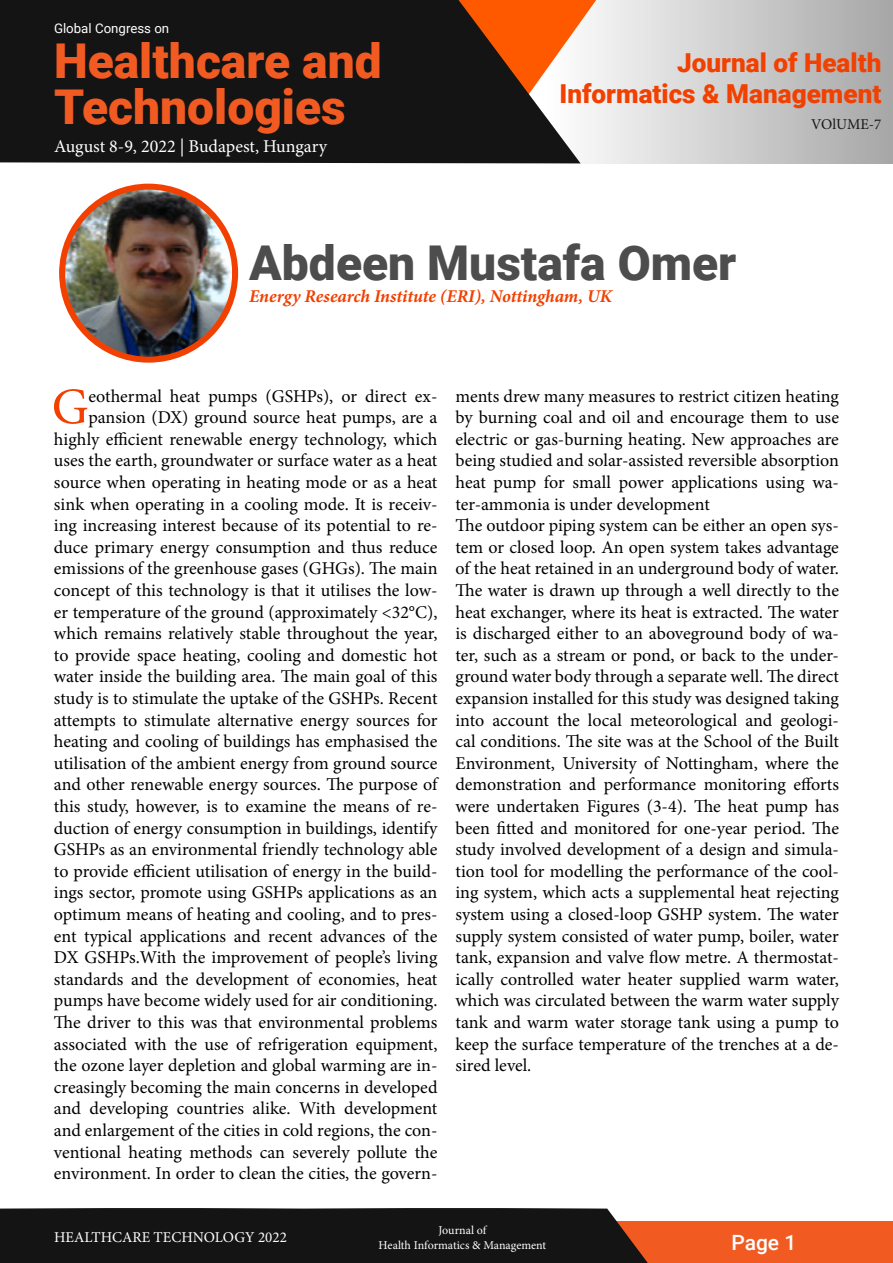
<style>
.page{position:relative;width:893px;height:1263px;background:#fff}
.page>*{position:absolute;margin:0;border:0;box-sizing:border-box;transform-origin:0 0}
.t1{font:51.3px "Minion Pro";color:#f24000}
.t2{font:900 48px/45.6px "Roboto";color:#f15b22}
.t3{font:900 48px "Roboto";color:#4e4d4d}
.t4{font:900 26.1px/31.3px "Roboto";color:#f24000;text-align:right}
.t5{font:500 21px "Roboto";color:#fff}
.t6{font:18px/21.6px "Minion Pro";color:#000;text-align:right}
.t7{font:italic 700 18px "Minion Pro";letter-spacing:-.005em;color:#f24000}
.t8{font:18px "Minion Pro";color:#fff}
.t9{font:15px "Minion Pro";color:#fff}
.t10{font:15px "Minion Pro";letter-spacing:-.005em;color:#161617}
.t11{font:13.2px "Roboto";color:#fff}
.t12{font:12px/14.4px "Minion Pro";letter-spacing:-.005em;color:#fff;text-align:center}
</style>
<div class="page">
<div style="left:531px;top:1221px;width:362px;height:42px;background:#f15b22"></div>
<svg style="left:584px;top:0;width:309px;height:163px;background:#c9c9c9"></svg>
<div style="left:581px;top:0;width:57px;height:103px;background:#efeeee"></div>
<svg style="left:0;top:0;width:581px;height:163px;background:#2c211b"></svg>
<div style="left:0;top:1208px;width:648px;height:55px;background:#141414"></div>
<img style="left:65px;top:187px;width:167px;height:173px">
<div style="left:59px;top:184px;width:179px;height:179px;border:6px solid #f24000;border-radius:50%"></div>
<p class="t11" style="left:54px;top:19px;width:117px">Global Congress on</p>
<h2 class="t2" style="left:54px;top:37px;width:329px">Healthcare and<br>Technologies</h2>
<h3 class="t4" style="left:559px;top:46px;width:323px">Journal of Health<br>Informatics &amp; Management</h3>
<p class="t8" style="left:54px;top:134px;width:275px">August 8-9, 2022 | Budapest, Hungary</p>
<p class="t10" style="left:811px;top:115px;width:72px">VOlUME-7</p>
<h2 class="t3" style="left:249px;top:230px;width:489px">Abdeen Mustafa Omer</h2>
<p class="t7" style="left:249px;top:285px;width:364px">Energy Research Institute (ERI), Nottingham, UK</p>
<p class="t6" style="left:54px;top:385px;width:385px">eothermal heat pumps (GSHPs), or direct ex&shy;pansion (DX) ground source heat pumps, are a highly efficient renewable energy technology, which uses the earth, groundwater or surface water as a heat source when operating in heating mode or as a heat sink when operating in a cooling mode. It is receiv&shy;ing increasing interest because of its potential to re&shy;duce primary energy consumption and thus reduce emissions of the greenhouse gases (GHGs). The main concept of this technology is that it utilises the low&shy;er temperature of the ground (approximately &lt;32°C), which remains relatively stable throughout the year, to provide space heating, cooling and domestic hot water inside the building area. The main goal of this study is to stimulate the uptake of the GSHPs. Recent attempts to stimulate alternative energy sources for heating and cooling of buildings has emphasised the utilisation of the ambient energy from ground source and other renewable energy sources. The purpose of this study, however, is to examine the means of re&shy;duction of energy consumption in buildings, identify GSHPs as an environmental friendly technology able to provide efficient utilisation of energy in the build&shy;ings sector, promote using GSHPs applications as an optimum means of heating and cooling, and to pres&shy;ent typical applications and recent advances of the DX GSHPs.With the improvement of people’s living standards and the development of economies, heat pumps have become widely used for air conditioning.<br>The driver to this was that environmental problems associated with the use of refrigeration equipment, the ozone layer depletion and global warming are in&shy;creasingly becoming the main concerns in developed and developing countries alike. With development and enlargement of the cities in cold regions, the con&shy;ventional heating methods can severely pollute the environment. In order to clean the cities, the govern-</p>
<p class="t6" style="left:455px;top:385px;width:385px;text-align:left">ments drew many measures to restrict citizen heating by burning coal and oil and encourage them to use electric or gas-burning heating. New approaches are being studied and solar-assisted reversible absorption heat pump for small power applications using wa&shy;ter-ammonia is under development<br>The outdoor piping system can be either an open sys&shy;tem or closed loop. An open system takes advantage of the heat retained in an underground body of water.<br>The water is drawn up through a well directly to the heat exchanger, where its heat is extracted. The water is discharged either to an aboveground body of wa&shy;ter, such as a stream or pond, or back to the under&shy;ground water body through a separate well. The direct expansion installed for this study was designed taking into account the local meteorological and geologi&shy;cal conditions. The site was at the School of the Built Environment, University of Nottingham, where the demonstration and performance monitoring efforts were undertaken Figures (3-4). The heat pump has been fitted and monitored for one-year period. The study involved development of a design and simula&shy;tion tool for modelling the performance of the cool&shy;ing system, which acts a supplemental heat rejecting system using a closed-loop GSHP system. The water supply system consisted of water pump, boiler, water tank, expansion and valve flow metre. A thermostat&shy;ically controlled water heater supplied warm water, which was circulated between the warm water supply tank and warm water storage tank using a pump to keep the surface temperature of the trenches at a de&shy;sired level.</p>
<h1 class="t1" style="left:52px;top:372px;width:38px">G</h1>
<p class="t9" style="left:54px;top:1227px;width:234px">HEALTHCARE TECHNOLOGY 2022</p>
<p class="t12" style="left:379px;top:1223px;width:169px">Journal of<br>Health Informatics &amp; Management</p>
<p class="t5" style="left:731px;top:1227px;width:67px">Page 1</p>
</div>
